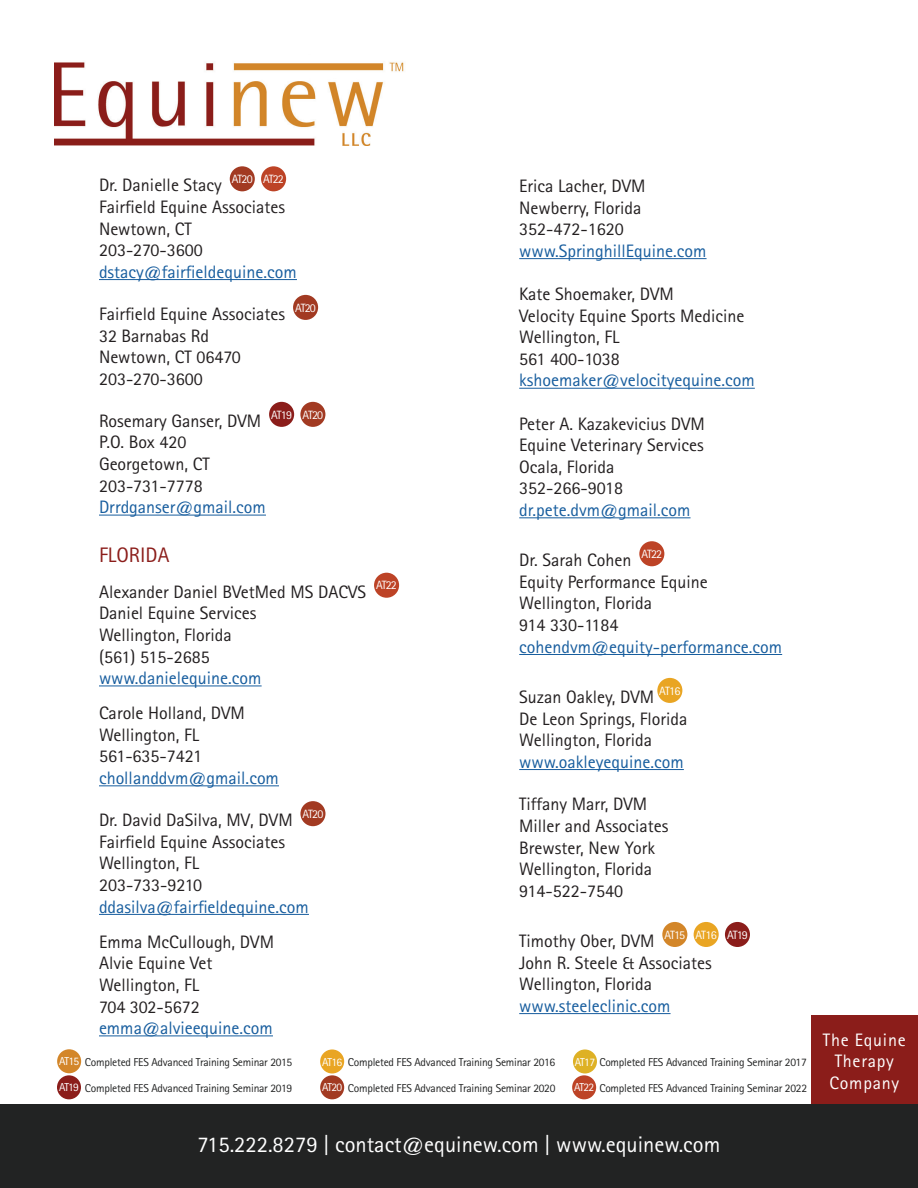
<style>
.page{position:relative;width:918px;height:1188px;background:#fff}
.page>*{position:absolute;margin:0;border:0;box-sizing:border-box;transform-origin:0 0}
.t1{font:22.5px "Rotis Sans Serif";color:#fff}
.t2{font:21px "Rotis Sans Serif";color:#8b1d1a}
.t3{font:18px/21.6px "Rotis Sans Serif";color:#231f20}
.t4{font:18px "Rotis Sans Serif";color:#175d9e}
.t5{font:18px/21.6px "Rotis Sans Serif";letter-spacing:.04em;color:#fff;text-align:center}
.t6{font:12px "Rotis Sans Serif";letter-spacing:-.07em;color:#fff}
.t7{font:11.55px "Rotis Sans Serif";letter-spacing:-.02em;color:#222323}
.t8{font:11.55px "Rotis Sans Serif";letter-spacing:-.07em;color:#fff}
.s1{color:#fff}
</style>
<div class="page">
<div style="left:57px;top:1075px;width:24px;height:24px;background:#8b1d1a;border-radius:50%"></div>
<div style="left:320px;top:1049px;width:24px;height:24px;background:#e9a523;border-radius:50%"></div>
<div style="left:573px;top:1049px;width:24px;height:24px;background:#deb125;border-radius:50%"></div>
<div style="left:320px;top:1075px;width:24px;height:24px;background:#a23a22;border-radius:50%"></div>
<div style="left:572px;top:1075px;width:24px;height:24px;background:#bd4326;border-radius:50%"></div>
<div style="left:57px;top:1049px;width:24px;height:24px;background:#d38629;border-radius:50%"></div>
<div style="left:812px;top:1015px;width:106px;height:108px;background:#8b1d1a"></div>
<div style="left:0;top:1104px;width:918px;height:84px;background:#222323"></div>
<img style="left:54px;top:62px;width:350px;height:83px">
<hr style="left:99px;top:279px;width:198px;height:1px;background:#175d9e">
<hr style="left:99px;top:515px;width:167px;height:1px;background:#175d9e">
<hr style="left:99px;top:685px;width:163px;height:1px;background:#175d9e">
<hr style="left:99px;top:785px;width:180px;height:1px;background:#175d9e">
<hr style="left:99px;top:914px;width:210px;height:1px;background:#175d9e">
<hr style="left:99px;top:1035px;width:174px;height:1px;background:#175d9e">
<div style="left:230px;top:166px;width:25px;height:25px;background:#a23a22;border-radius:50%"></div>
<div style="left:261px;top:166px;width:25px;height:25px;background:#bd4326;border-radius:50%"></div>
<div style="left:293px;top:295px;width:25px;height:25px;background:#a23a22;border-radius:50%"></div>
<div style="left:269px;top:402px;width:25px;height:25px;background:#8b1d1a;border-radius:50%"></div>
<div style="left:300px;top:402px;width:25px;height:25px;background:#a23a22;border-radius:50%"></div>
<div style="left:374px;top:573px;width:25px;height:25px;background:#bd4326;border-radius:50%"></div>
<div style="left:300px;top:801px;width:26px;height:25px;background:#a23a22;border-radius:50%"></div>
<hr style="left:519px;top:258px;width:188px;height:1px;background:#175d9e">
<hr style="left:519px;top:388px;width:236px;height:1px;background:#175d9e">
<hr style="left:519px;top:517px;width:172px;height:1px;background:#175d9e">
<hr style="left:519px;top:654px;width:263px;height:1px;background:#175d9e">
<hr style="left:519px;top:769px;width:165px;height:1px;background:#175d9e">
<hr style="left:519px;top:1013px;width:152px;height:1px;background:#175d9e">
<div style="left:639px;top:541px;width:25px;height:25px;background:#bd4326;border-radius:50%"></div>
<div style="left:657px;top:678px;width:25px;height:25px;background:#e9a523;border-radius:50%"></div>
<div style="left:662px;top:922px;width:25px;height:25px;background:#d38629;border-radius:50%"></div>
<div style="left:694px;top:922px;width:25px;height:25px;background:#e9a523;border-radius:50%"></div>
<div style="left:725px;top:922px;width:25px;height:25px;background:#8b1d1a;border-radius:50%"></div>
<p class="t3" style="left:99px;top:174px;width:124px">Dr. Danielle Stacy</p>
<p class="t6" style="left:232px;top:172px;width:54px">AT20 AT22</p>
<p class="t3" style="left:99px;top:196px;width:188px">Fairfield Equine Associates<br>Newtown, CT<br>203-270-3600</p>
<p class="t4" style="left:99px;top:261px;width:199px">dstacy@fairfieldequine.com</p>
<p class="t3" style="left:99px;top:303px;width:188px">Fairfield Equine Associates</p>
<p class="t6" style="left:295px;top:300px;width:22px">AT20</p>
<p class="t3" style="left:99px;top:325px;width:143px">32 Barnabas Rd<br>Newtown, CT 06470<br>203-270-3600</p>
<p class="t3" style="left:99px;top:410px;width:164px">Rosemary Ganser, DVM</p>
<p class="t6" style="left:271px;top:407px;width:54px">AT19 AT20</p>
<p class="t3" style="left:99px;top:431px;width:112px">P.O. Box 420<br>Georgetown, CT<br>203-731-7778</p>
<p class="t4" style="left:99px;top:497px;width:168px">Drrdganser@gmail.com</p>
<p class="t2" style="left:99px;top:542px;width:72px">FLORIDA</p>
<p class="t3" style="left:99px;top:581px;width:269px">Alexander Daniel BVetMed MS DACVS</p>
<p class="t6" style="left:376px;top:578px;width:22px">AT22</p>
<p class="t3" style="left:99px;top:602px;width:159px">Daniel Equine Services<br>Wellington, Florida (561) 515-2685</p>
<p class="t4" style="left:99px;top:667px;width:164px">www.danielequine.com</p>
<p class="t3" style="left:99px;top:702px;width:147px">Carole Holland, DVM<br>Wellington, FL<br>561-635-7421</p>
<p class="t4" style="left:99px;top:767px;width:181px">chollanddvm@gmail.com</p>
<p class="t3" style="left:99px;top:809px;width:195px">Dr. David DaSilva, MV, DVM</p>
<p class="t6" style="left:303px;top:807px;width:22px">AT20</p>
<p class="t3" style="left:99px;top:831px;width:188px">Fairfield Equine Associates<br>Wellington, FL<br>203-733-9210</p>
<p class="t4" style="left:99px;top:896px;width:211px">ddasilva@fairfieldequine.com</p>
<p class="t3" style="left:99px;top:931px;width:176px">Emma McCullough, DVM<br>Alvie Equine Vet<br>Wellington, FL<br>704 302-5672</p>
<p class="t4" style="left:99px;top:1017px;width:175px">emma@alvieequine.com</p>
<p class="t3" style="left:519px;top:175px;width:128px">Erica Lacher, DVM<br>Newberry, Florida<br>352-472-1620</p>
<p class="t4" style="left:519px;top:240px;width:189px">www.SpringhillEquine.com</p>
<p class="t3" style="left:519px;top:283px;width:227px">Kate Shoemaker, DVM<br>Velocity Equine Sports Medicine<br>Wellington, FL<br>561 400-1038</p>
<p class="t4" style="left:519px;top:370px;width:237px">kshoemaker@velocityequine.com</p>
<p class="t3" style="left:519px;top:413px;width:187px">Peter A. Kazakevicius DVM<br>Equine Veterinary Services<br>Ocala, Florida<br>352-266-9018</p>
<p class="t4" style="left:519px;top:499px;width:173px">dr.pete.dvm@gmail.com</p>
<p class="t3" style="left:519px;top:549px;width:114px">Dr. Sarah Cohen</p>
<p class="t6" style="left:641px;top:547px;width:22px">AT22</p>
<p class="t3" style="left:519px;top:571px;width:190px">Equity Performance Equine<br>Wellington, Florida<br>914 330-1184</p>
<p class="t4" style="left:519px;top:636px;width:264px">cohendvm@equity-performance.com</p>
<p class="t3" style="left:519px;top:686px;width:136px">Suzan Oakley, DVM</p>
<p class="t6" style="left:659px;top:684px;width:23px">AT16</p>
<p class="t3" style="left:519px;top:708px;width:170px">De Leon Springs, Florida<br>Wellington, Florida</p>
<p class="t4" style="left:519px;top:751px;width:166px">www.oakleyequine.com</p>
<p class="t3" style="left:519px;top:793px;width:151px">Tiffany Marr, DVM<br>Miller and Associates<br>Brewster, New York<br>Wellington, Florida<br>914-522-7540</p>
<p class="t3" style="left:519px;top:930px;width:137px">Timothy Ober, DVM</p>
<p class="t6" style="left:664px;top:928px;width:85px">AT15 AT16 AT19</p>
<p class="t3" style="left:519px;top:952px;width:194px">John R. Steele &amp; Associates<br>Wellington, Florida</p>
<p class="t4" style="left:519px;top:995px;width:153px">www.steeleclinic.com</p>
<p class="t8" style="left:59px;top:1055px;width:21px">AT15</p>
<p class="t7" style="left:85px;top:1055px;width:209px">Completed FES Advanced Training Seminar 2015</p>
<p class="t7" style="left:348px;top:1055px;width:209px">Completed FES Advanced Training Seminar 2016</p>
<p class="t7" style="left:575px;top:1055px;width:234px"><span class="s1">AT17</span> Completed FES Advanced Training Seminar 2017</p>
<p class="t7" style="left:85px;top:1081px;width:209px">Completed FES Advanced Training Seminar 2019</p>
<p class="t7" style="left:348px;top:1081px;width:209px">Completed FES Advanced Training Seminar 2020</p>
<p class="t7" style="left:599px;top:1081px;width:209px">Completed FES Advanced Training Seminar 2022</p>
<p class="t8" style="left:322px;top:1055px;width:22px">AT16</p>
<p class="t8" style="left:322px;top:1081px;width:21px">AT20</p>
<p class="t8" style="left:574px;top:1081px;width:21px">AT22</p>
<p class="t8" style="left:59px;top:1081px;width:21px">AT19</p>
<p class="t1" style="left:198px;top:1131px;width:524px">715.222.8279 | contact@equinew.com | www.equinew.com</p>
<p class="t5" style="left:823px;top:1029px;width:84px">The Equine<br>Therapy<br>Company</p>
</div>
